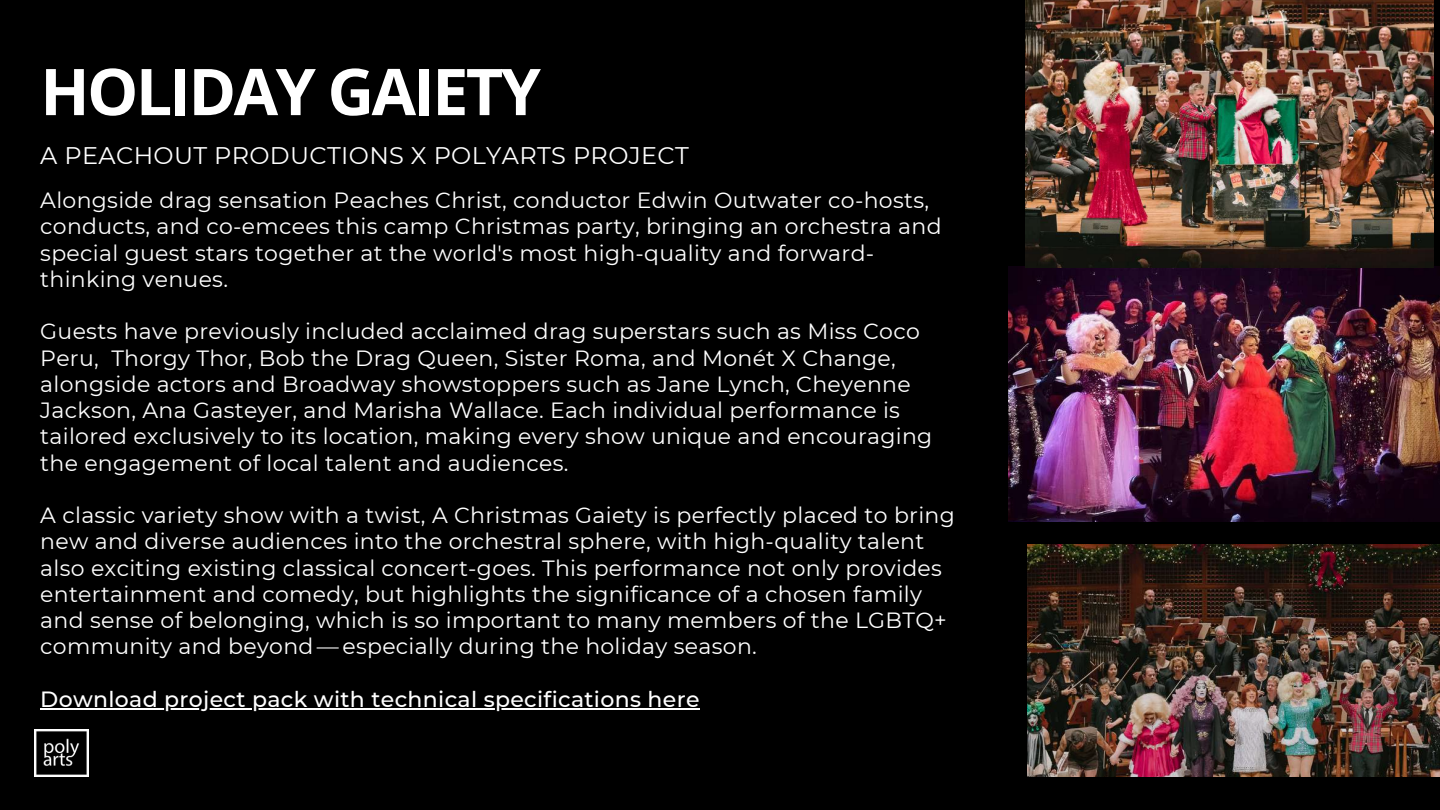
<style>
.page{position:relative;width:1440px;height:810px;background:#000}
.page>*{position:absolute;margin:0;border:0;box-sizing:border-box;transform-origin:0 0}
.t1{font:700 64.5px "Open Sans";letter-spacing:-.04em;color:#fff}
.t2{font:24px "Montserrat";letter-spacing:.015em;color:#fff}
.t3{font:22px/26.2px "Montserrat";letter-spacing:.015em;color:#fff}
.t4{font:500 22px "Montserrat";letter-spacing:.015em;color:#fff}
</style>
<div class="page">
<img style="left:1008px;top:267px;width:432px;height:255px">
<img style="left:1027px;top:544px;width:412px;height:233px">
<hr style="left:40px;top:708px;width:646px;height:2px;background:#fff">
<svg style="left:686px;top:708px;width:14px;height:2px"></svg>
<img style="left:1026px;top:0;width:408px;height:267px">
<img style="left:35px;top:729px;width:54px;height:48px">
<h1 class="t1" style="left:40px;top:46px;width:502px">HOLIDAY GAIETY</h1>
<p class="t2" style="left:40px;top:141px;width:650px">A PEACHOUT PRODUCTIONS X POLYARTS PROJECT</p>
<p class="t3" style="left:40px;top:187px;width:903px">Alongside drag sensation Peaches Christ, conductor Edwin Outwater co-hosts, conducts, and co-emcees this camp Christmas party, bringing an orchestra and special guest stars together at the world's most high-quality and forward&shy;thinking venues.</p>
<p class="t3" style="left:40px;top:318px;width:894px">Guests have previously included acclaimed drag superstars such as Miss Coco Peru, Thorgy Thor, Bob the Drag Queen, Sister Roma, and Monét X Change, alongside actors and Broadway showstoppers such as Jane Lynch, Cheyenne Jackson, Ana Gasteyer, and Marisha Wallace. Each individual performance is tailored exclusively to its location, making every show unique and encouraging the engagement of local talent and audiences.</p>
<p class="t3" style="left:40px;top:502px;width:916px">A classic variety show with a twist, A Christmas Gaiety is perfectly placed to bring new and diverse audiences into the orchestral sphere, with high-quality talent also exciting existing classical concert-goes. This performance not only provides entertainment and comedy, but highlights the significance of a chosen family and sense of belonging, which is so important to many members of the LGBTQ+ community and beyond—especially during the holiday season.</p>
<p class="t4" style="left:40px;top:685px;width:661px">Download project pack with technical specifications here</p>
</div>
